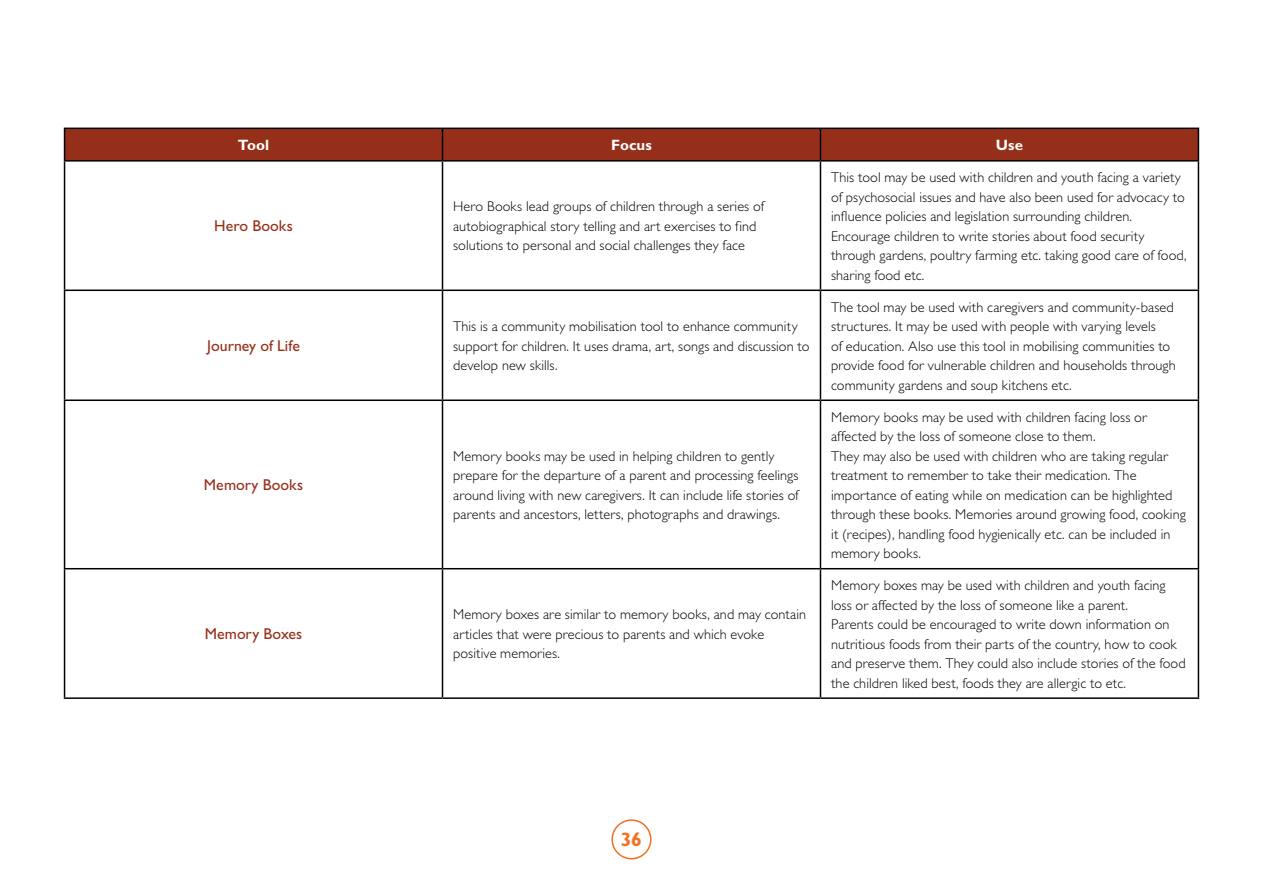
<style>
.page{position:relative;width:1263px;height:893px;background:#fff}
.page>*{position:absolute;margin:0;border:0;box-sizing:border-box;transform-origin:0 0}
.t1{font:700 19.5px "Gill Sans";color:#f37021}
.t2{font:15.75px "Gill Sans";letter-spacing:.005em;color:#962f1a}
.t3{font:700 15px "Gill Sans";letter-spacing:.005em;color:#fff}
.t4{font:300 14.25px/19.5px "Gill Sans";letter-spacing:.005em;color:#000}
</style>
<div class="page">
<div style="left:611px;top:819px;width:40px;height:40px;border:2px solid #f37021;border-radius:50%"></div>
<div style="left:65px;top:129px;width:1133px;height:31px;background:#962f1a"></div>
<hr style="left:64px;top:128px;width:378px;height:1px;background:#000">
<hr style="left:64px;top:129px;width:1px;height:31px;background:#000">
<hr style="left:442px;top:128px;width:378px;height:1px;background:#000">
<hr style="left:442px;top:129px;width:1px;height:31px;background:#000">
<hr style="left:820px;top:128px;width:379px;height:1px;background:#000">
<hr style="left:820px;top:129px;width:1px;height:31px;background:#000">
<hr style="left:1198px;top:129px;width:1px;height:31px;background:#000">
<hr style="left:64px;top:160px;width:378px;height:2px;background:#000">
<hr style="left:64px;top:162px;width:1px;height:128px;background:#000">
<hr style="left:442px;top:160px;width:378px;height:2px;background:#000">
<hr style="left:442px;top:162px;width:1px;height:128px;background:#000">
<hr style="left:820px;top:160px;width:379px;height:2px;background:#000">
<hr style="left:820px;top:162px;width:1px;height:128px;background:#000">
<hr style="left:1198px;top:162px;width:1px;height:128px;background:#000">
<hr style="left:64px;top:290px;width:378px;height:1px;background:#000">
<hr style="left:64px;top:291px;width:1px;height:108px;background:#000">
<hr style="left:442px;top:290px;width:378px;height:1px;background:#000">
<hr style="left:442px;top:291px;width:1px;height:108px;background:#000">
<hr style="left:820px;top:290px;width:379px;height:1px;background:#000">
<hr style="left:820px;top:291px;width:1px;height:108px;background:#000">
<hr style="left:1198px;top:291px;width:1px;height:108px;background:#000">
<hr style="left:64px;top:399px;width:378px;height:2px;background:#000">
<hr style="left:64px;top:401px;width:1px;height:167px;background:#000">
<hr style="left:442px;top:399px;width:378px;height:2px;background:#000">
<hr style="left:442px;top:401px;width:1px;height:167px;background:#000">
<hr style="left:820px;top:399px;width:379px;height:2px;background:#000">
<hr style="left:820px;top:401px;width:1px;height:167px;background:#000">
<hr style="left:1198px;top:401px;width:1px;height:167px;background:#000">
<hr style="left:64px;top:568px;width:378px;height:1px;background:#000">
<hr style="left:64px;top:569px;width:1px;height:128px;background:#000">
<hr style="left:442px;top:568px;width:378px;height:1px;background:#000">
<hr style="left:442px;top:569px;width:1px;height:128px;background:#000">
<hr style="left:820px;top:568px;width:379px;height:1px;background:#000">
<hr style="left:820px;top:569px;width:1px;height:128px;background:#000">
<hr style="left:1198px;top:569px;width:1px;height:128px;background:#000">
<hr style="left:64px;top:697px;width:378px;height:2px;background:#000">
<hr style="left:442px;top:697px;width:378px;height:2px;background:#000">
<hr style="left:820px;top:697px;width:379px;height:2px;background:#000">
<p class="t3" style="left:238px;top:136px;width:33px">Tool</p>
<p class="t3" style="left:611px;top:136px;width:42px">Focus</p>
<p class="t3" style="left:996px;top:136px;width:29px">Use</p>
<p class="t2" style="left:214px;top:217px;width:80px">Hero Books</p>
<p class="t2" style="left:207px;top:337px;width:94px">Journey of Life</p>
<p class="t2" style="left:204px;top:476px;width:101px">Memory Books</p>
<p class="t2" style="left:205px;top:625px;width:99px">Memory Boxes</p>
<p class="t4" style="left:453px;top:197px;width:312px">Hero Books lead groups of children through a series of autobiographical story telling and art exercises to find solutions to personal and social challenges they face</p>
<p class="t4" style="left:453px;top:317px;width:358px">This is a community mobilisation tool to enhance community support for children. It uses drama, art, songs and discussion to develop new skills.</p>
<p class="t4" style="left:453px;top:446px;width:347px">Memory books may be used in helping children to gently prepare for the departure of a parent and processing feelings around living with new caregivers. It can include life stories of parents and ancestors, letters, photographs and drawings.</p>
<p class="t4" style="left:453px;top:605px;width:355px">Memory boxes are similar to memory books, and may contain articles that were precious to parents and which evoke positive memories.</p>
<p class="t4" style="left:831px;top:168px;width:357px">This tool may be used with children and youth facing a variety of psychosocial issues and have also been used for advocacy to influence policies and legislation surrounding children.<br>Encourage children to write stories about food security through gardens, poultry farming etc. taking good care of food, sharing food etc.</p>
<p class="t4" style="left:831px;top:297px;width:346px">The tool may be used with caregivers and community-based structures. It may be used with people with varying levels<br>of education. Also use this tool in mobilising communities to provide food for vulnerable children and households through community gardens and soup kitchens etc.</p>
<p class="t4" style="left:831px;top:407px;width:356px">Memory books may be used with children facing loss or affected by the loss of someone close to them.<br>They may also be used with children who are taking regular treatment to remember to take their medication. The importance of eating while on medication can be highlighted through these books. Memories around growing food, cooking it (recipes), handling food hygienically etc. can be included in memory books.</p>
<p class="t4" style="left:831px;top:576px;width:356px">Memory boxes may be used with children and youth facing loss or affected by the loss of someone like a parent.<br>Parents could be encouraged to write down information on nutritious foods from their parts of the country, how to cook and preserve them. They could also include stories of the food the children liked best, foods they are allergic to etc.</p>
<h1 class="t1" style="left:621px;top:828px;width:23px">36</h1>
</div>
